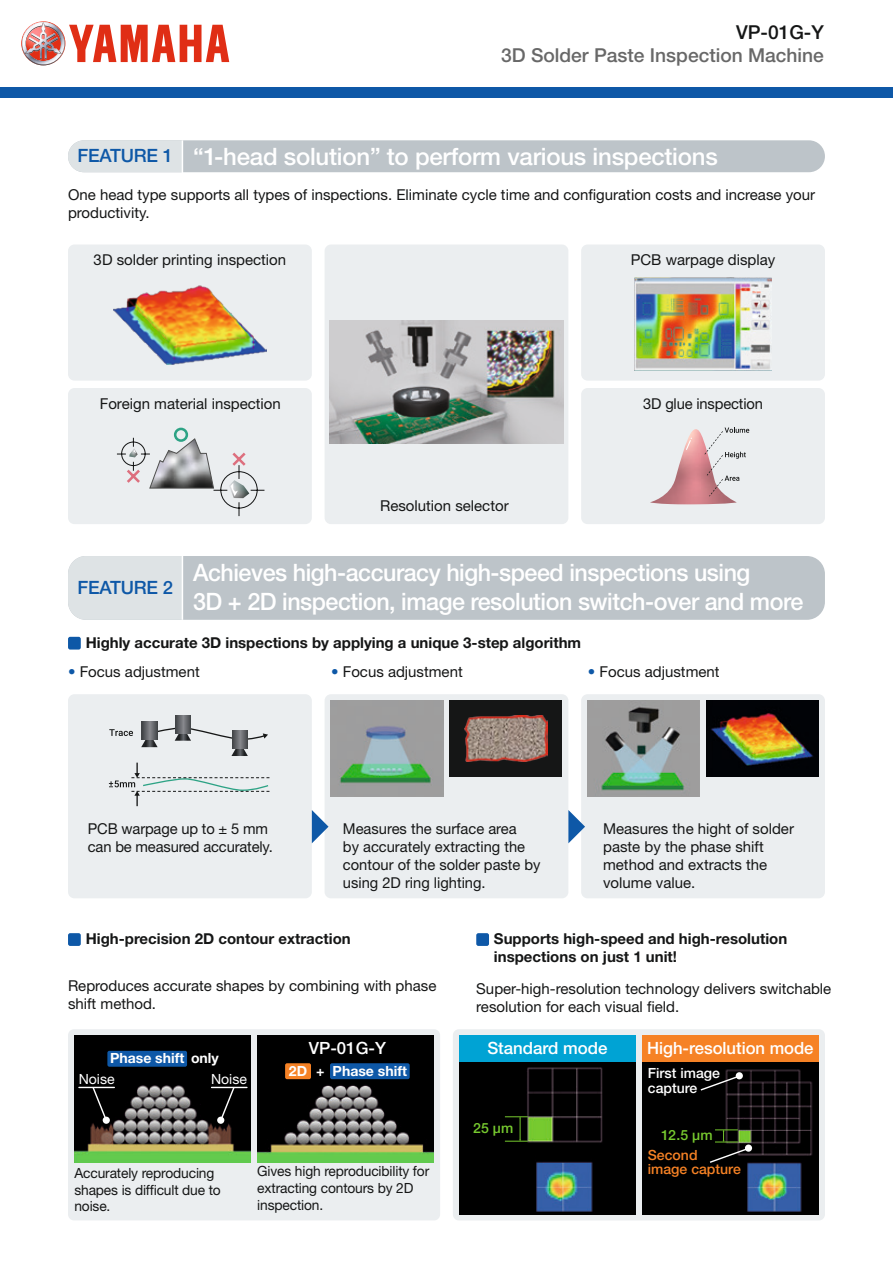
<style>
.page{position:relative;width:893px;height:1263px;background:#fff}
.page>*{position:absolute;margin:0;border:0;box-sizing:border-box;transform-origin:0 0}
.t1{font:500 24px/28.8px "Helvetica Neue LT Std";letter-spacing:-.02em;color:#fff}
.t2{font:500 19.2px "Helvetica Neue LT Std";color:#686868}
.t3{font:500 19.2px "Helvetica Neue LT Std";color:#151616}
.t4{font:500 18.3px "Helvetica Neue LT Std";letter-spacing:-.01em;color:#0e58a7}
.t5{font:500 16.8px "Helvetica Neue LT Std";color:#fff}
.t6{font:15px/18px "Helvetica Neue LT Std";color:#151616}
.t7{font:700 15px/18px "Helvetica Neue LT Std";color:#151616}
.t8{font:14.1px/16.8px "Helvetica Neue LT Std";letter-spacing:-.01em;color:#151616}
.t9{font:700 14.1px "Helvetica Neue LT Std";color:#fff}
.t10{font:500 14.1px/14.1px "Helvetica Neue LT Std";color:#f68225}
.t11{font:500 14.1px/14.1px "Helvetica Neue LT Std";color:#fff}
.t12{font:14.1px "Helvetica Neue LT Std";color:#fff}
.t13{font:500 14.1px "Helvetica Neue LT Std";letter-spacing:.01em;color:#77ca2f}
.s1{font-size:18.3px;color:#0e58a7}
.s2{color:#0e58a7}
</style>
<div class="page">
<div style="left:68px;top:244px;width:244px;height:137px;background:#ebeef0;border-radius:6px"></div>
<div style="left:581px;top:244px;width:244px;height:137px;background:#ebeef0;border-radius:6px"></div>
<div style="left:68px;top:388px;width:244px;height:136px;background:#ebeef0;border-radius:6px"></div>
<div style="left:581px;top:388px;width:244px;height:136px;background:#ebeef0;border-radius:6px"></div>
<div style="left:68px;top:1029px;width:372px;height:191px;background:#ebeef0;border-radius:6px"></div>
<div style="left:453px;top:1029px;width:372px;height:191px;background:#ebeef0;border-radius:6px"></div>
<div style="left:325px;top:244px;width:243px;height:280px;background:#ebeef0;border-radius:6px"></div>
<div style="left:476px;top:933px;width:13px;height:13px;background:#0e58a7;border-radius:2px"></div>
<div style="left:68px;top:694px;width:244px;height:204px;background:#ebeef0;border-radius:6px"></div>
<div style="left:325px;top:694px;width:243px;height:204px;background:#ebeef0;border-radius:6px"></div>
<div style="left:581px;top:694px;width:244px;height:204px;background:#ebeef0;border-radius:6px"></div>
<svg style="left:312px;top:810px;width:16px;height:33px"></svg>
<svg style="left:568px;top:810px;width:17px;height:33px"></svg>
<img style="left:74px;top:1035px;width:177px;height:128px">
<img style="left:257px;top:1035px;width:177px;height:128px">
<div style="left:107px;top:1051px;width:80px;height:16px;background:#0e58a7;border-radius:2px"></div>
<div style="left:285px;top:1063px;width:26px;height:16px;background:#f68225;border-radius:2px"></div>
<div style="left:330px;top:1063px;width:80px;height:16px;background:#0e58a7;border-radius:2px"></div>
<svg style="left:91px;top:1086px;width:17px;height:35px"></svg>
<div style="left:103px;top:1116px;width:7px;height:8px;background:#fff;border-radius:50%"></div>
<svg style="left:219px;top:1086px;width:17px;height:35px"></svg>
<div style="left:217px;top:1116px;width:7px;height:8px;background:#fff;border-radius:50%"></div>
<hr style="left:79px;top:1087px;width:35px;height:1px;background:#fff">
<div style="left:68px;top:933px;width:13px;height:13px;background:#0e58a7;border-radius:2px"></div>
<hr style="left:212px;top:1087px;width:35px;height:1px;background:#fff">
<img style="left:459px;top:1062px;width:177px;height:152px">
<div style="left:459px;top:1035px;width:177px;height:27px;background:#00a3d4"></div>
<svg style="left:505px;top:1116px;width:23px;height:26px"></svg>
<img style="left:642px;top:1062px;width:177px;height:152px">
<div style="left:642px;top:1035px;width:177px;height:27px;background:#f68225"></div>
<svg style="left:699px;top:1074px;width:42px;height:18px"></svg>
<div style="left:736px;top:1072px;width:7px;height:7px;background:#fff;border-radius:50%"></div>
<svg style="left:708px;top:1129px;width:42px;height:35px"></svg>
<img style="left:635px;top:277px;width:136px;height:94px">
<img style="left:331px;top:700px;width:112px;height:96px">
<div style="left:449px;top:700px;width:113px;height:77px;background:#151616"></div>
<img style="left:464px;top:716px;width:84px;height:46px">
<img style="left:587px;top:700px;width:113px;height:96px">
<img style="left:706px;top:700px;width:112px;height:77px">
<div style="left:68px;top:637px;width:13px;height:12px;background:#0e58a7;border-radius:2px"></div>
<svg style="left:109px;top:729px;width:24px;height:7px"></svg>
<svg style="left:142px;top:722px;width:15px;height:4px"></svg>
<svg style="left:141px;top:726px;width:127px;height:30px"></svg>
<svg style="left:175px;top:715px;width:15px;height:18px"></svg>
<svg style="left:109px;top:763px;width:160px;height:43px"></svg>
<img style="left:113px;top:286px;width:154px;height:78px">
<div style="left:174px;top:428px;width:14px;height:14px;border:3px solid #2da385;border-radius:50%"></div>
<svg style="left:117px;top:437px;width:148px;height:80px"></svg>
<img style="left:329px;top:320px;width:235px;height:123px">
<img style="left:650px;top:429px;width:87px;height:75px">
<svg style="left:686px;top:438px;width:6px;height:12px"></svg>
<svg style="left:704px;top:427px;width:45px;height:69px"></svg>
<div style="left:68px;top:140px;width:757px;height:32px;background:#bdc4c9;border-radius:16px"></div>
<div style="left:68px;top:140px;width:114px;height:32px;background:#dee3e5"></div>
<hr style="left:182px;top:140px;width:1px;height:64px;background:#fff">
<div style="left:68px;top:556px;width:757px;height:64px;background:#bdc4c9;border-radius:18px"></div>
<div style="left:68px;top:556px;width:114px;height:64px;background:#dee3e5"></div>
<hr style="left:182px;top:556px;width:1px;height:64px;background:#fff">
<div style="left:0;top:87px;width:893px;height:11px;background:#0e58a7"></div>
<svg style="left:21px;top:21px;width:208px;height:44px"></svg>
<p class="t3" style="left:736px;top:21px;width:89px">VP-01G-Y</p>
<p class="t2" style="left:501px;top:44px;width:324px">3D Solder Paste Inspection Machine</p>
<h1 class="t1" style="left:78px;top:142px;width:642px"><span class="s1">FEATURE 1</span> “1-head solution” to perform various inspections</h1>
<p class="t6" style="left:68px;top:185px;width:749px">One head type supports all types of inspections. Eliminate cycle time and configuration costs and increase your productivity.</p>
<p class="t6" style="left:94px;top:250px;width:194px">3D solder printing inspection</p>
<p class="t6" style="left:100px;top:395px;width:183px">Foreign material inspection</p>
<p class="t6" style="left:380px;top:497px;width:130px">Resolution selector</p>
<p class="t6" style="left:631px;top:250px;width:146px">PCB warpage display</p>
<p class="t6" style="left:643px;top:395px;width:121px">3D glue inspection</p>
<p class="t4" style="left:78px;top:576px;width:97px">FEATURE 2</p>
<h1 class="t1" style="left:193px;top:558px;width:612px">Achieves high-accuracy high-speed inspections using<br>3D + 2D inspection, image resolution switch-over and more</h1>
<p class="t7" style="left:86px;top:633px;width:497px">Highly accurate 3D inspections by applying a unique 3-step algorithm</p>
<p class="t6" style="left:68px;top:663px;width:133px"><span class="s2">•</span> Focus adjustment</p>
<p class="t6" style="left:331px;top:663px;width:133px"><span class="s2">•</span> Focus adjustment</p>
<p class="t6" style="left:588px;top:663px;width:133px"><span class="s2">•</span> Focus adjustment</p>
<p class="t6" style="left:88px;top:819px;width:186px">PCB warpage up to ± 5 mm can be measured accurately.</p>
<p class="t6" style="left:343px;top:819px;width:199px">Measures the surface area<br>by accurately extracting the contour of the solder paste by using 2D ring lighting.</p>
<p class="t6" style="left:603px;top:819px;width:192px">Measures the hight of solder paste by the phase shift method and extracts the volume value.</p>
<p class="t7" style="left:86px;top:930px;width:266px">High-precision 2D contour extraction</p>
<p class="t7" style="left:494px;top:930px;width:295px">Supports high-speed and high-resolution inspections on just 1 unit!</p>
<p class="t6" style="left:68px;top:976px;width:370px">Reproduces accurate shapes by combining with phase shift method.</p>
<p class="t6" style="left:476px;top:980px;width:357px">Super-high-resolution technology delivers switchable resolution for each visual field.</p>
<p class="t9" style="left:110px;top:1049px;width:110px">Phase shift only</p>
<p class="t12" style="left:79px;top:1070px;width:37px">Noise</p>
<p class="t12" style="left:211px;top:1070px;width:37px">Noise</p>
<p class="t5" style="left:309px;top:1038px;width:79px">VP-01G-Y</p>
<p class="t5" style="left:487px;top:1038px;width:122px">Standard mode</p>
<p class="t9" style="left:289px;top:1062px;width:120px">2D + Phase shift</p>
<p class="t13" style="left:473px;top:1119px;width:42px">25 µm</p>
<p class="t8" style="left:74px;top:1164px;width:148px">Accurately reproducing shapes is difficult due to noise.</p>
<p class="t8" style="left:257px;top:1163px;width:173px">Gives high reproducibility for extracting contours by 2D inspection.</p>
<p class="t5" style="left:647px;top:1038px;width:168px">High-resolution mode</p>
<p class="t11" style="left:648px;top:1066px;width:74px">First image capture</p>
<p class="t13" style="left:661px;top:1126px;width:53px">12.5 µm</p>
<p class="t10" style="left:648px;top:1148px;width:94px">Second<br>image capture</p>
</div>
